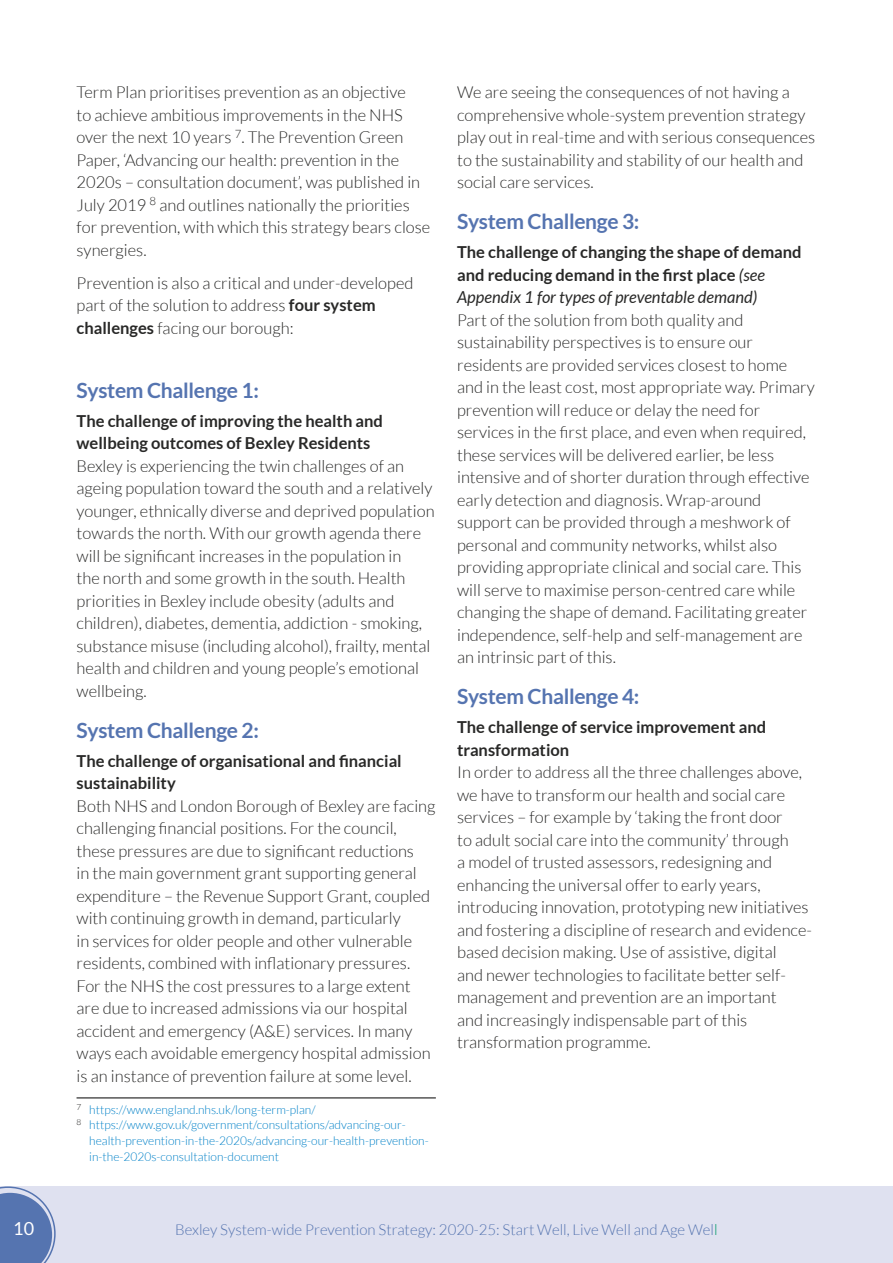
<style>
.page{position:relative;width:893px;height:1263px;background:#fff}
.page>*{position:absolute;margin:0;border:0;box-sizing:border-box;transform-origin:0 0}
.H3_Heading{font:700 21px "Lato";letter-spacing:-.015em;color:#5574b0}
.t1{font:18px "Lato";color:#fff}
.P_Body_Text{font:300 16.5px/22.5px "Lato";color:#282827}
.P_Body_Text-2{font:700 16.5px/22.5px "Lato";color:#282827}
.t2{font:300 15px "Lato";color:#5574b0}
.Footnotes{font:300 12px/15.8px "Lato";color:#0081c8}
.s1{font-weight:700}
.s2{font-weight:400;font-style:italic}
.s3{color:#096}
</style>
<div class="page">
<div style="left:0;top:1186px;width:893px;height:77px;background:#dfe1f0"></div>
<svg style="left:0;top:1186px;width:56px;height:77px"></svg>
<hr style="left:77px;top:1097px;width:359px;height:1px;background:#000">
<p class="P_Body_Text" style="left:77px;top:81px;width:355px">Term Plan prioritises prevention as an objective<br>to achieve ambitious improvements in the NHS over the next 10 years <sup>7</sup>. The Prevention Green Paper, ‘Advancing our health: prevention in the 2020s – consultation document’, was published in July 2019 <sup>8</sup> and outlines nationally the priorities for prevention, with which this strategy bears close synergies.</p>
<p class="P_Body_Text" style="left:77px;top:271px;width:338px">Prevention is also a critical and under-developed part of the solution to address <span class="s1">four system challenges</span> facing our borough:</p>
<h3 class="H3_Heading" style="left:77px;top:378px;width:184px">System Challenge 1:</h3>
<p class="P_Body_Text-2" style="left:77px;top:409px;width:308px">The challenge of improving the health and wellbeing outcomes of Bexley Residents</p>
<p class="P_Body_Text" style="left:77px;top:455px;width:360px">Bexley is experiencing the twin challenges of an ageing population toward the south and a relatively younger, ethnically diverse and deprived population towards the north. With our growth agenda there will be significant increases in the population in<br>the north and some growth in the south. Health priorities in Bexley include obesity (adults and children), diabetes, dementia, addiction - smoking, substance misuse (including alcohol), frailty, mental health and children and young people’s emotional wellbeing.</p>
<h3 class="H3_Heading" style="left:77px;top:718px;width:184px">System Challenge 2:</h3>
<p class="P_Body_Text-2" style="left:77px;top:749px;width:327px">The challenge of organisational and financial sustainability</p>
<p class="P_Body_Text" style="left:77px;top:794px;width:360px">Both NHS and London Borough of Bexley are facing challenging financial positions. For the council, these pressures are due to significant reductions<br>in the main government grant supporting general expenditure – the Revenue Support Grant, coupled with continuing growth in demand, particularly<br>in services for older people and other vulnerable residents, combined with inflationary pressures.<br>For the NHS the cost pressures to a large extent are due to increased admissions via our hospital accident and emergency (A&amp;E) services. In many ways each avoidable emergency hospital admission is an instance of prevention failure at some level.</p>
<p class="Footnotes" style="left:77px;top:1101px;width:241px"><sup>7</sup> https://www.england.nhs.uk/long-term-plan/</p>
<p class="Footnotes" style="left:89px;top:1117px;width:341px;text-indent:-13px"><sup>8</sup> https://www.gov.uk/government/consultations/advancing-our&shy;health-prevention-in-the-2020s/advancing-our-health-prevention&shy;in-the-2020s-consultation-document</p>
<p class="P_Body_Text" style="left:457px;top:81px;width:360px">We are seeing the consequences of not having a comprehensive whole-system prevention strategy play out in real-time and with serious consequences to the sustainability and stability of our health and social care services.</p>
<h3 class="H3_Heading" style="left:457px;top:210px;width:184px">System Challenge 3:</h3>
<p class="P_Body_Text-2" style="left:457px;top:241px;width:346px">The challenge of changing the shape of demand and reducing demand in the first place <span class="s2">(see<br>Appendix 1 for types of preventable demand)</span></p>
<p class="P_Body_Text" style="left:457px;top:309px;width:359px">Part of the solution from both quality and sustainability perspectives is to ensure our residents are provided services closest to home and in the least cost, most appropriate way. Primary prevention will reduce or delay the need for services in the first place, and even when required, these services will be delivered earlier, be less intensive and of shorter duration through effective early detection and diagnosis. Wrap-around support can be provided through a meshwork of personal and community networks, whilst also providing appropriate clinical and social care. This will serve to maximise person-centred care while changing the shape of demand. Facilitating greater independence, self-help and self-management are an intrinsic part of this.</p>
<h3 class="H3_Heading" style="left:457px;top:685px;width:184px">System Challenge 4:</h3>
<p class="P_Body_Text-2" style="left:457px;top:716px;width:310px">The challenge of service improvement and transformation</p>
<p class="P_Body_Text" style="left:457px;top:761px;width:356px">In order to address all the three challenges above, we have to transform our health and social care services – for example by ‘taking the front door<br>to adult social care into the community’ through<br>a model of trusted assessors, redesigning and enhancing the universal offer to early years, introducing innovation, prototyping new initiatives and fostering a discipline of research and evidence&shy;based decision making. Use of assistive, digital<br>and newer technologies to facilitate better self&shy;management and prevention are an important<br>and increasingly indispensable part of this transformation programme.</p>
<p class="t1" style="left:13px;top:1218px;width:22px">10</p>
<p class="t2" style="left:175px;top:1221px;width:544px">Bexley System-wide Prevention Strategy: 2020-25: Start Well, Live Well and Age Wel<span class="s3">l</span></p>
</div>
